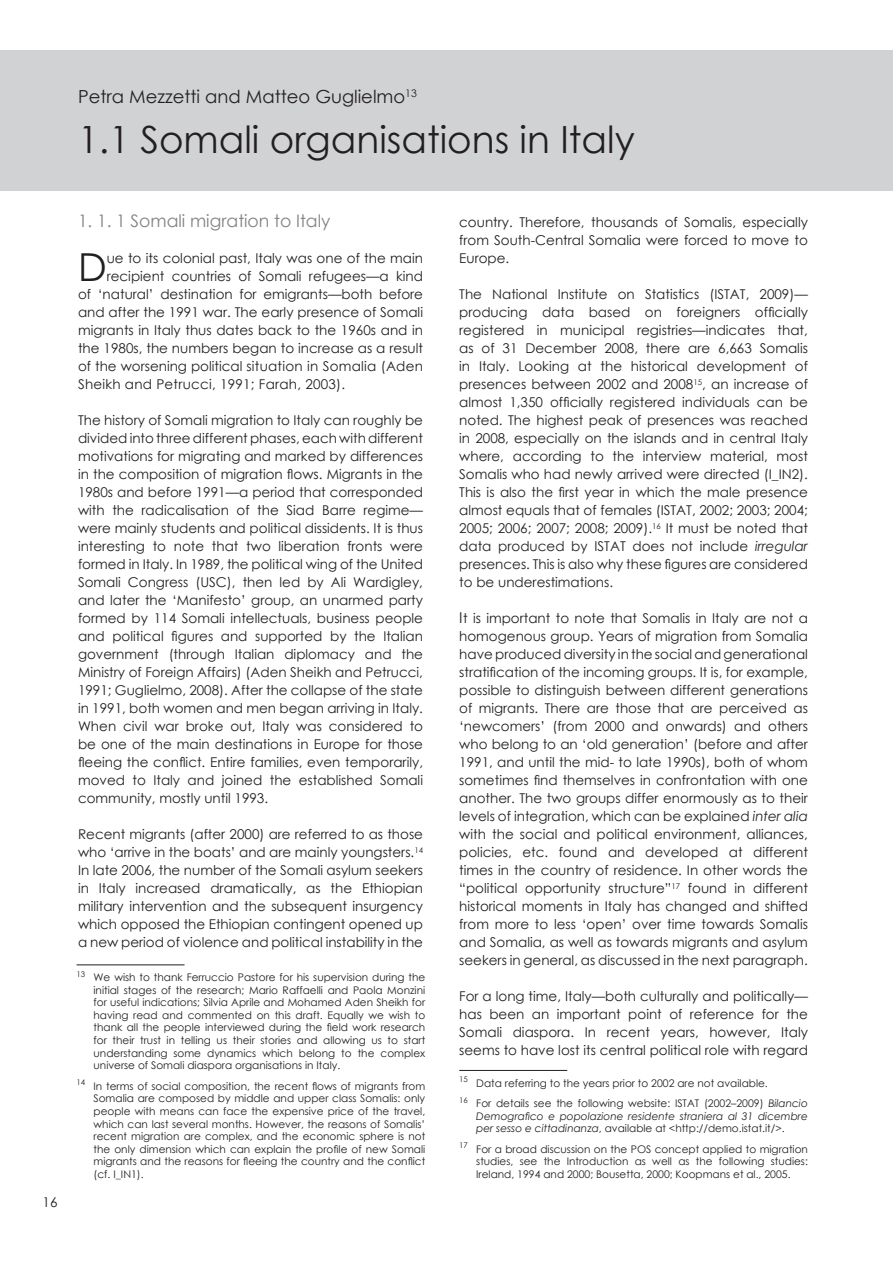
<style>
.page{position:relative;width:893px;height:1263px;background:#fff}
.page>*{position:absolute;margin:0;border:0;box-sizing:border-box;transform-origin:0 0}
.t1{font:38.55px "Century Gothic";color:#231f20}
.t2{font:37.5px "Century Gothic";color:#231f20}
.t3{font:18px "Century Gothic";color:#231f20}
.t4{font:17.25px "Century Gothic";color:#808285}
.t5{font:13.5px/18px "Century Gothic";color:#231f20;text-align:justify}
.t6{font:13.5px "Century Gothic";letter-spacing:.02em;color:#231f20}
.t7{font:10.5px/12.6px "Century Gothic";color:#231f20;text-align:justify}
.t8{font:italic 10.5px/12.6px "Century Gothic";color:#231f20}
.s1{font-style:italic}
.s2{font-size:15px}
.s3{font-style:normal}
</style>
<div class="page">
<div style="left:0;top:50px;width:893px;height:140px;background:#d1d2d4"></div>
<hr style="left:77px;top:964px;width:108px;height:1px;background:#231f20">
<hr style="left:459px;top:1070px;width:108px;height:1px;background:#231f20">
<h3 class="t3" style="left:78px;top:84px;width:340px">Petra Mezzetti and Matteo Guglielmo<sup>13</sup></h3>
<h2 class="t2" style="left:78px;top:113px;width:558px">1.1 Somali organisations in Italy</h2>
<p class="t5" style="left:43px;top:1193px;width:16px">16</p>
<p class="t4" style="left:78px;top:209px;width:254px">1. 1. 1 Somali migration to Italy</p>
<h1 class="t1" style="left:78px;top:240px;width:30px">D</h1>
<p class="t5" style="left:107px;top:249px;width:318px">ue to its colonial past, Italy was one of the main</p>
<p class="t5" style="left:107px;top:267px;width:318px">recipient countries of Somali refugees—a kind</p>
<p class="t5" style="left:78px;top:285px;width:347px">of ‘natural’ destination for emigrants—both before</p>
<p class="t5" style="left:78px;top:303px;width:346px">and after the 1991 war. The early presence of Somali</p>
<p class="t5" style="left:78px;top:321px;width:347px">migrants in Italy thus dates back to the 1960s and in</p>
<p class="t5" style="left:78px;top:339px;width:346px">the 1980s, the numbers began to increase as a result</p>
<p class="t5" style="left:78px;top:357px;width:347px">of the worsening political situation in Somalia (Aden</p>
<p class="t6" style="left:78px;top:375px;width:269px">Sheikh and Petrucci, 1991; Farah, 2003).</p>
<p class="t5" style="left:78px;top:411px;width:347px">The history of Somali migration to Italy can roughly be divided into three different phases, each with different motivations for migrating and marked by differences in the composition of migration flows. Migrants in the 1980s and before 1991—a period that corresponded with the radicalisation of the Siad Barre regime— were mainly students and political dissidents. It is thus interesting to note that two liberation fronts were formed in Italy. In 1989, the political wing of the United Somali Congress (USC), then led by Ali Wardigley, and later the ‘Manifesto’ group, an unarmed party formed by 114 Somali intellectuals, business people and political figures and supported by the Italian government (through Italian diplomacy and the Ministry of Foreign Affairs) (Aden Sheikh and Petrucci, 1991; Guglielmo, 2008). After the collapse of the state in 1991, both women and men began arriving in Italy.<br>When civil war broke out, Italy was considered to be one of the main destinations in Europe for those fleeing the conflict. Entire families, even temporarily, moved to Italy and joined the established Somali community, mostly until 1993.</p>
<p class="t5" style="left:78px;top:825px;width:347px">Recent migrants (after 2000) are referred to as those who ‘arrive in the boats’ and are mainly youngsters.<sup>14<br></sup>In late 2006, the number of the Somali asylum seekers in Italy increased dramatically, as the Ethiopian military intervention and the subsequent insurgency which opposed the Ethiopian contingent opened up a new period of violence and political instability in the</p>
<p class="t7" style="left:94px;top:971px;width:333px;text-indent:-17px"><sup>13</sup> We wish to thank Ferruccio Pastore for his supervision during the initial stages of the research; Mario Raffaelli and Paola Monzini for useful indications; Silvia Aprile and Mohamed Aden Sheikh for having read and commented on this draft. Equally we wish to thank all the people interviewed during the field work research for their trust in telling us their stories and allowing us to start understanding some dynamics which belong to the complex universe of Somali diaspora organisations in Italy.</p>
<p class="t7" style="left:94px;top:1079px;width:333px;text-indent:-17px"><sup>14</sup> In terms of social composition, the recent flows of migrants from Somalia are composed by middle and upper class Somalis: only people with means can face the expensive price of the travel, which can last several months. However, the reasons of Somalis’ recent migration are complex, and the economic sphere is not the only dimension which can explain the profile of new Somali migrants and the reasons for fleeing the country and the conflict (cf. I_IN1).</p>
<p class="t5" style="left:459px;top:213px;width:350px">country. Therefore, thousands of Somalis, especially from South-Central Somalia were forced to move to Europe.</p>
<p class="t5" style="left:459px;top:285px;width:350px">The National Institute on Statistics (ISTAT, 2009)— producing data based on foreigners officially registered in municipal registries—indicates that, as of 31 December 2008, there are 6,663 Somalis in Italy. Looking at the historical development of presences between 2002 and 2008<sup>15</sup>, an increase of almost 1,350 officially registered individuals can be noted. The highest peak of presences was reached in 2008, especially on the islands and in central Italy where, according to the interview material, most Somalis who had newly arrived were directed (I_IN2).<br>This is also the first year in which the male presence almost equals that of females (ISTAT, 2002; 2003; 2004; 2005; 2006; 2007; 2008; 2009).<sup>16</sup> It must be noted that data produced by ISTAT does not include <span class="s1">irregular </span>presences. This is also why these figures are considered to be underestimations.</p>
<p class="t5" style="left:459px;top:609px;width:350px"><span class="s2">I</span>t is important to note that Somalis in Italy are not a homogenous group. Years of migration from Somalia have produced diversity in the social and generational stratification of the incoming groups. It is, for example, possible to distinguish between different generations of migrants. There are those that are perceived as ‘newcomers’ (from 2000 and onwards) and others who belong to an ‘old generation’ (before and after 1991, and until the mid- to late 1990s), both of whom sometimes find themselves in confrontation with one another. The two groups differ enormously as to their levels of integration, which can be explained <span class="s1">inter alia </span>with the social and political environment, alliances, policies, etc. found and developed at different times in the country of residence. In other words the “political opportunity structure”<sup>17</sup> found in different historical moments in Italy has changed and shifted from more to less ‘open’ over time towards Somalis and Somalia, as well as towards migrants and asylum seekers in general, as discussed in the next paragraph.</p>
<p class="t5" style="left:459px;top:987px;width:350px">For a long time, Italy—both culturally and politically— has been an important point of reference for the Somali diaspora. In recent years, however, Italy seems to have lost its central political role with regard</p>
<p class="t7" style="left:459px;top:1072px;width:350px;line-height:20.4px"><sup>15</sup> Data referring to the years prior to 2002 are not available.<br><sup>16</sup> For details see the following website: ISTAT (2002–2009) <span class="s1">Bilancio</span></p>
<p class="t8" style="left:476px;top:1109px;width:333px">Demografico e popolazione residente straniera al 31 dicembre per sesso e cittadinanza<span class="s3">, available at &lt;http://demo.istat.it/&gt;.</span></p>
<p class="t7" style="left:476px;top:1142px;width:333px;text-indent:-17px"><sup>17</sup> For a broad discussion on the POS concept applied to migration studies, see the Introduction as well as the following studies:<br>Ireland, 1994 and 2000; Bousetta, 2000; Koopmans et al., 2005.</p>
</div>
